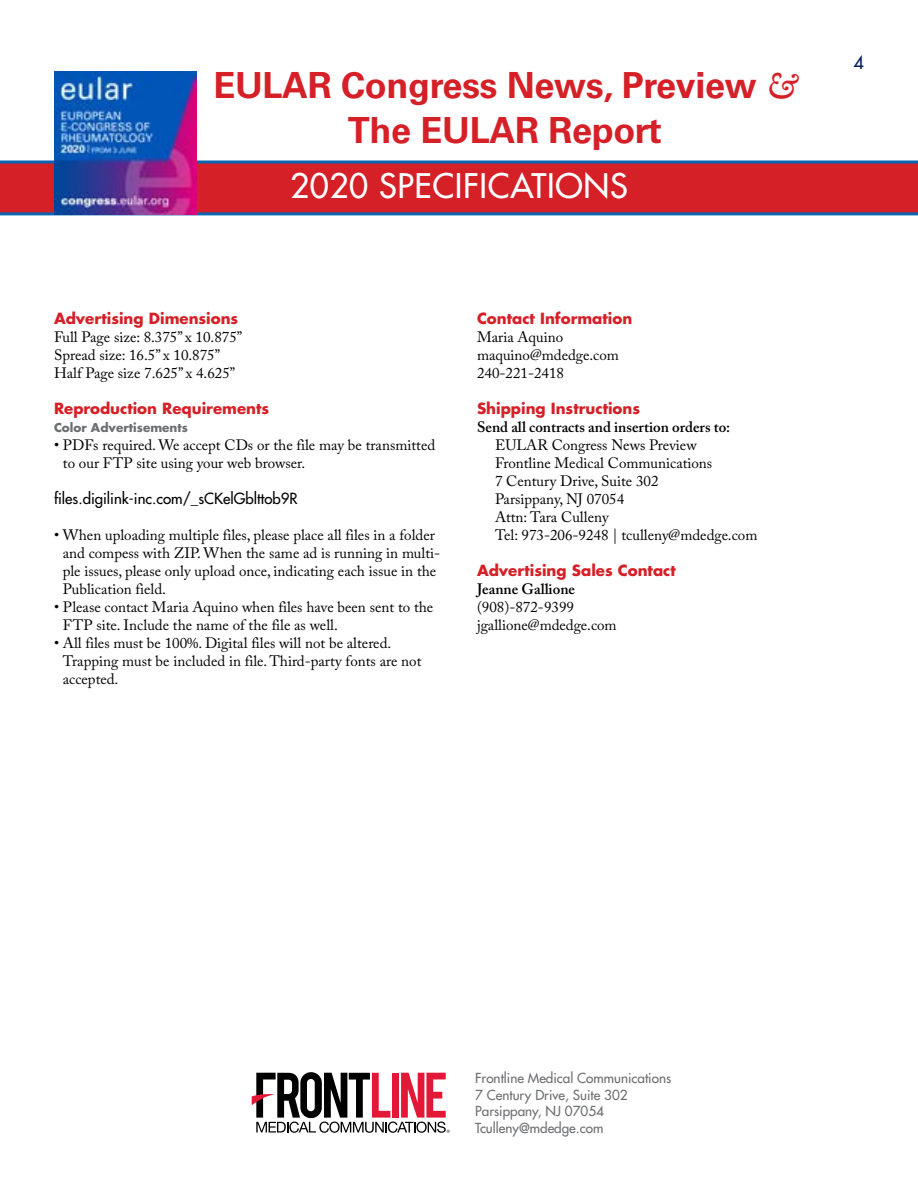
<style>
.page{position:relative;width:918px;height:1188px;background:#fff}
.page>*{position:absolute;margin:0;border:0;box-sizing:border-box;transform-origin:0 0}
.t1{font:700 36px/45px "Univers LT Std";letter-spacing:-.01em;color:#d52027;text-align:center}
.t2{font:500 33px "Futura Std";letter-spacing:.02em;color:#fff}
.t3{font:500 18px "Futura Std";color:#071f5d}
.t4{font:15px/18px "Adobe Caslon Pro";color:#000}
.t5{font:700 15px "Futura Std";color:#d52027}
.t6{font:600 15px "Adobe Caslon Pro";color:#000}
.t7{font:500 15px "Futura Std";color:#000}
.t8{font:500 13.5px/16.5px "Futura Std";color:#6d6e71}
.t9{font:700 12px "Futura Std";color:#6d6e71}
.s1{font-family:"Adobe Caslon Pro";font-weight:600;font-style:italic}
</style>
<div class="page">
<svg style="left:252px;top:1072px;width:198px;height:61px"></svg>
<svg style="left:0;top:160px;width:918px;height:55px;background:#c02837"></svg>
<img style="left:54px;top:72px;width:142px;height:142px">
<h1 class="t1" style="left:213px;top:64px;width:585px">EULAR Congress News, Preview <span class="s1">&amp;<br></span>The EULAR Report</h1>
<h2 class="t2" style="left:290px;top:165px;width:339px">2020 SPECIFICATIONS</h2>
<p class="t5" style="left:54px;top:308px;width:186px">Advertising Dimensions</p>
<p class="t4" style="left:54px;top:328px;width:190px">Full Page size: 8.375” x 10.875”<br>Spread size: 16.5” x 10.875”<br>Half Page size 7.625” x 4.625”</p>
<p class="t5" style="left:54px;top:398px;width:217px">Reproduction Requirements</p>
<p class="t9" style="left:54px;top:420px;width:136px">Color Advertisements</p>
<p class="t4" style="left:63px;top:436px;width:374px;text-indent:-9px">• PDFs required. We accept CDs or the file may be transmitted to our FTP site using your web browser.</p>
<p class="t7" style="left:54px;top:489px;width:245px">files.digilink-inc.com/_sCKelGblttob9R</p>
<p class="t4" style="left:63px;top:526px;width:379px;text-indent:-9px">• When uploading multiple files, please place all files in a folder and compess with ZIP. When the same ad is running in multi&shy;ple issues, please only upload once, indicating each issue in the Publication field.</p>
<p class="t4" style="left:63px;top:598px;width:372px;text-indent:-9px">• Please contact Maria Aquino when files have been sent to the<br>FTP site. Include the name of the file as well.</p>
<p class="t4" style="left:63px;top:634px;width:360px;text-indent:-9px">• All files must be 100%. Digital files will not be altered.<br>Trapping must be included in file. Third-party fonts are not accepted.</p>
<p class="t5" style="left:477px;top:308px;width:157px">Contact Information</p>
<p class="t4" style="left:477px;top:328px;width:143px">Maria Aquino maquino@mdedge.com<br>240-221-2418</p>
<p class="t5" style="left:477px;top:398px;width:165px">Shipping Instructions</p>
<p class="t6" style="left:477px;top:418px;width:255px">Send all contracts and insertion orders to:</p>
<p class="t4" style="left:495px;top:436px;width:264px">EULAR Congress News Preview<br>Frontline Medical Communications<br>7 Century Drive, Suite 302<br>Parsippany, NJ 07054<br>Attn: Tara Culleny<br>Tel: 973-206-9248 | tculleny@mdedge.com</p>
<p class="t5" style="left:477px;top:560px;width:200px">Advertising Sales Contact</p>
<p class="t6" style="left:477px;top:580px;width:100px">Jeanne Gallione</p>
<p class="t4" style="left:477px;top:598px;width:141px">(908)-872-9399 jgallione@mdedge.com</p>
<p class="t3" style="left:854px;top:51px;width:12px">4</p>
<p class="t8" style="left:475px;top:1070px;width:198px">Frontline Medical Communications<br>7 Century Drive, Suite 302<br>Parsippany, NJ 07054<br>Tculleny@mdedge.com</p>
</div>
